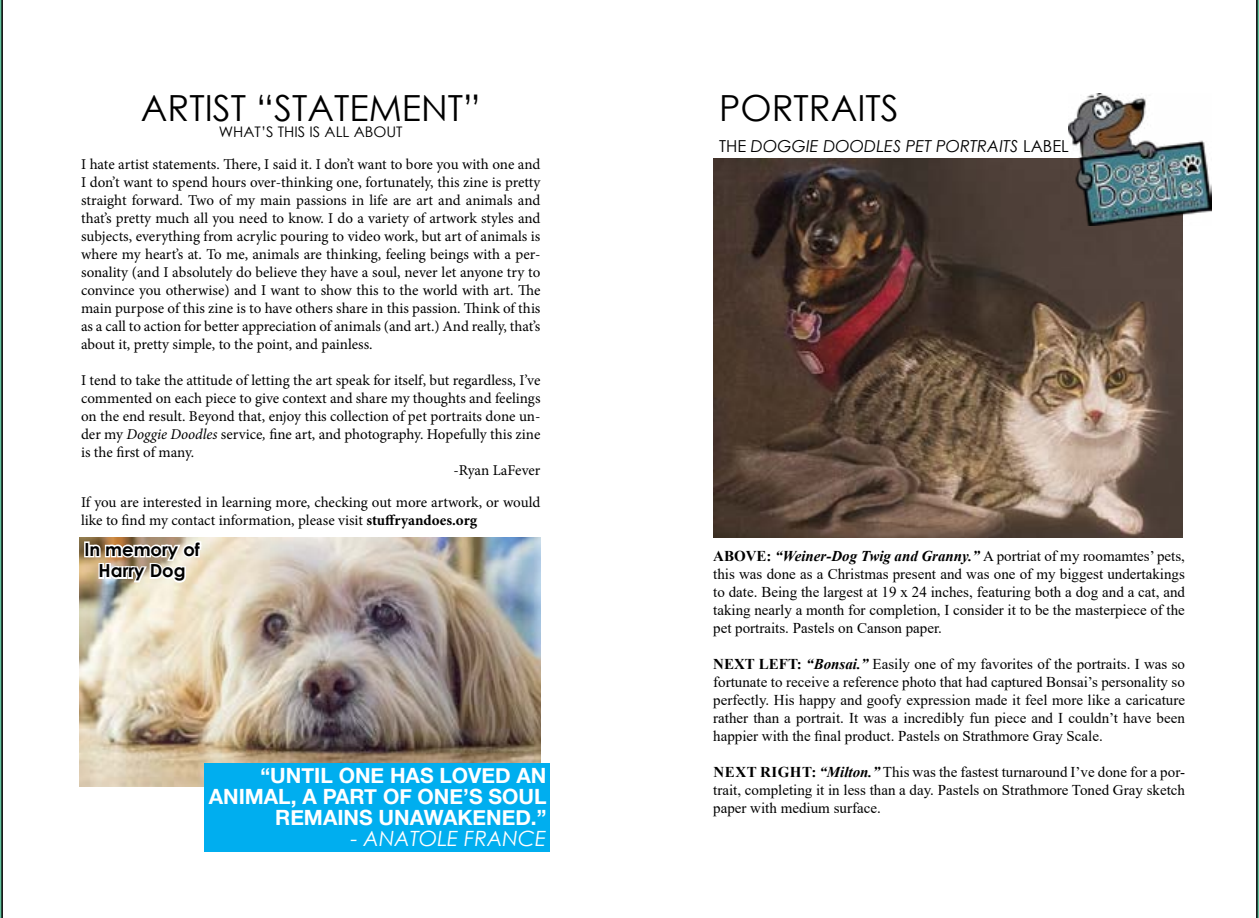
<style>
.page{position:relative;width:1259px;height:918px;background:#fff}
.page>*{position:absolute;margin:0;border:0;box-sizing:border-box;transform-origin:0 0}
.t1{font:36px "Century Gothic";color:#000}
.t2{font:700 21px/21px "Helvetica Neue";color:#fff;text-align:right}
.t3{font:italic 21px "Century Gothic";color:#fff}
.t4{font:700 18px/21.6px "Century Gothic";color:#000;text-align:center}
.t5{font:italic 16.5px "Century Gothic";color:#000}
.t6{font:15px/18px "Minion Pro";letter-spacing:-.005em;color:#000;text-align:justify}
.t7{font:15px/18px "Times New Roman";color:#000;text-align:justify}
.t8{font:14.55px "Century Gothic";color:#000}
.s1{font-style:italic}
.s2{font-weight:700}
.s3{font-style:normal}
.s4{font-weight:700;font-style:italic}
</style>
<div class="page">
<img style="left:80px;top:538px;width:460px;height:249px">
<img style="left:714px;top:158px;width:469px;height:380px">
<img style="left:1068px;top:94px;width:143px;height:132px">
<div style="left:204px;top:763px;width:346px;height:89px;background:#00aeef"></div>
<svg style="left:1256px;top:0;width:3px;height:918px;background:#366251"></svg>
<svg style="left:0;top:0;width:3px;height:918px;background:#366252"></svg>
<div style="left:84px;top:541px;width:6px;height:16px;border:3px solid #fff"></div>
<svg style="left:88px;top:539px;width:115px;height:46px"></svg>
<h1 class="t1" style="left:141px;top:83px;width:341px">ARTIST “STATEMENT”</h1>
<p class="t8" style="left:219px;top:122px;width:185px">WHAT’S THIS IS ALL ABOUT</p>
<p class="t6" style="left:81px;top:155px;width:461px">I hate artist statements. There, I said it. I don’t want to bore you with one and I don’t want to spend hours over-thinking one, fortunately, this zine is pretty straight forward. Two of my main passions in life are art and animals and that’s pretty much all you need to know. I do a variety of artwork styles and subjects, everything from acrylic pouring to video work, but art of animals is where my heart’s at. To me, animals are thinking, feeling beings with a per&shy;sonality (and I absolutely do believe they have a soul, never let anyone try to convince you otherwise) and I want to show this to the world with art. The main purpose of this zine is to have others share in this passion. Think of this as a call to action for better appreciation of animals (and art.) And really, that’s about it, pretty simple, to the point, and painless.</p>
<p class="t6" style="left:81px;top:371px;width:461px">I tend to take the attitude of letting the art speak for itself, but regardless, I’ve</p>
<p class="t6" style="left:81px;top:389px;width:461px">commented on each piece to give context and share my thoughts and feelings</p>
<p class="t6" style="left:81px;top:407px;width:461px">on the end result. Beyond that, enjoy this collection of pet portraits done un-</p>
<p class="t6" style="left:81px;top:425px;width:461px">der my <span class="s1">Doggie Doodles</span> service<span class="s1">,</span> fine art, and photography. Hopefully this zine</p>
<p class="t6" style="left:81px;top:443px;width:115px">is the first of many.</p>
<p class="t6" style="left:453px;top:461px;width:88px">-Ryan LaFever</p>
<p class="t6" style="left:81px;top:494px;width:461px">If you are interested in learning more, checking out more artwork, or would like to find my contact information, please visit <span class="s2">stuffryandoes.org</span></p>
<p class="t4" style="left:84px;top:538px;width:117px">In memory of<br>Harry Dog</p>
<h2 class="t2" style="left:209px;top:765px;width:339px">“UNTIL ONE HAS LOVED AN<br>ANIMAL, A PART OF ONE’S SOUL<br>REMAINS UNAWAKENED.”</h2>
<h2 class="t3" style="left:351px;top:824px;width:197px">- ANATOLE FRANCE</h2>
<h1 class="t1" style="left:719px;top:82px;width:181px">PORTRAITS</h1>
<p class="t5" style="left:719px;top:135px;width:351px"><span class="s3">THE</span> DOGGIE DOODLES PET PORTRAITS <span class="s3">LABEL</span></p>
<p class="t7" style="left:713px;top:546px;width:473px"><span class="s2">ABOVE:</span> <span class="s4">“Weiner-Dog Twig and Granny.”</span> A portriat of my roomamtes’ pets, this was done as a Christmas present and was one of my biggest undertakings to date. Being the largest at 19 x 24 inches, featuring both a dog and a cat, and taking nearly a month for completion, I consider it to be the masterpiece of the pet portraits. Pastels on Canson paper.</p>
<p class="t7" style="left:713px;top:654px;width:473px"><span class="s2">NEXT LEFT:</span> <span class="s4">“Bonsai.”</span> Easily one of my favorites of the portraits. I was so fortunate to receive a reference photo that had captured Bonsai’s personality so perfectly. His happy and goofy expression made it feel more like a caricature rather than a portrait. It was a incredibly fun piece and I couldn’t have been happier with the final product. Pastels on Strathmore Gray Scale.</p>
<p class="t7" style="left:713px;top:762px;width:473px"><span class="s2">NEXT RIGHT:</span> <span class="s4">“Milton.”</span> This was the fastest turnaround I’ve done for a por&shy;trait, completing it in less than a day. Pastels on Strathmore Toned Gray sketch paper with medium surface.</p>
</div>
